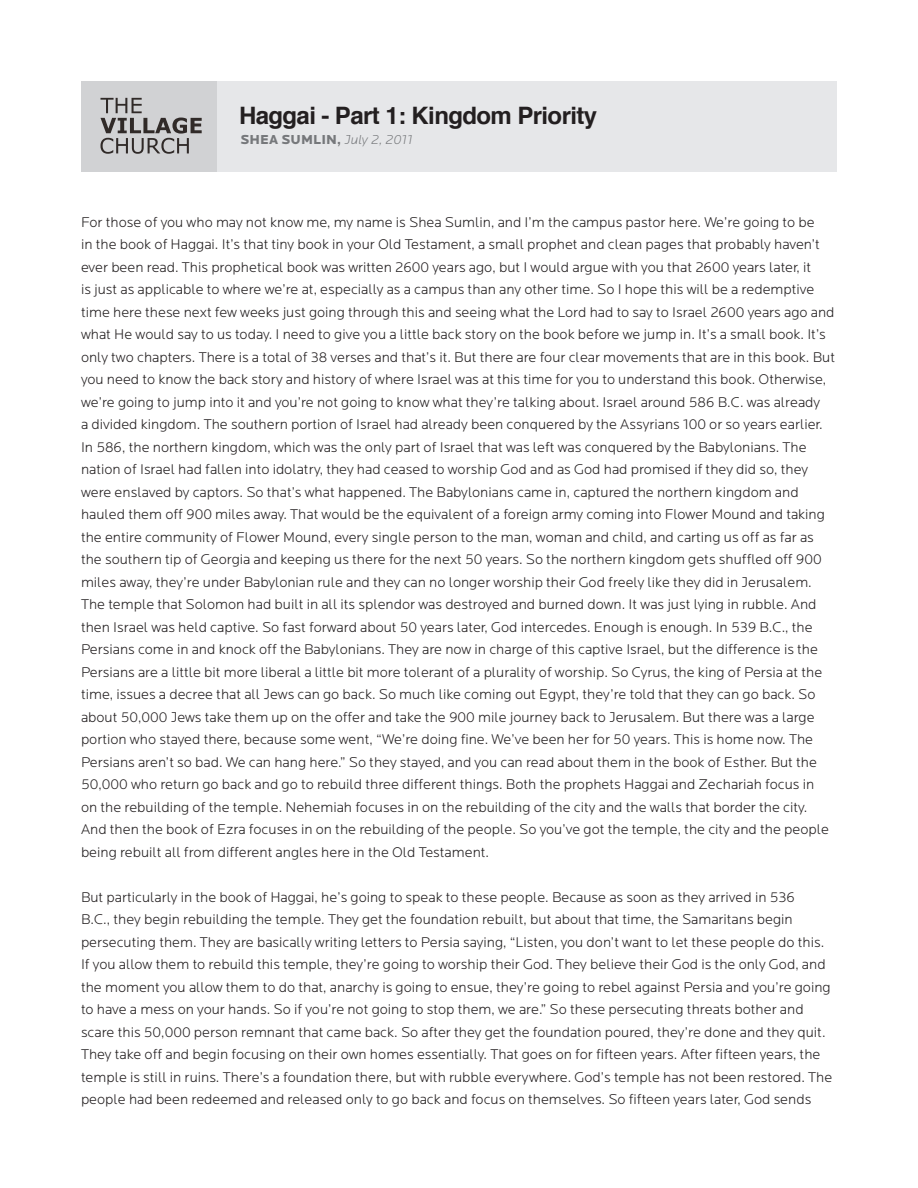
<style>
.page{position:relative;width:918px;height:1188px;background:#fff}
.page>*{position:absolute;margin:0;border:0;box-sizing:border-box;transform-origin:0 0}
.t1{font:700 24px "Helvetica";letter-spacing:-.025em;color:#231f20}
.t2{font:300 14.7px/22.5px "Locator";color:#231f20}
.t3{font:900 13.5px "Locator";letter-spacing:.01em;color:#76787b}
.s1{font-weight:700}
.s2{font-weight:300;font-style:italic}
</style>
<div class="page">
<div style="left:81px;top:81px;width:756px;height:90px;background:#e6e7e9"></div>
<div style="left:81px;top:81px;width:135px;height:90px;background:#d1d2d4"></div>
<svg style="left:100px;top:98px;width:102px;height:56px"></svg>
<p class="t1" style="left:239px;top:96px;width:360px">Haggai - Part 1: Kingdom Priority</p>
<p class="t3" style="left:240px;top:131px;width:173px">SHEA SUMLIN<span class="s1">,</span> <span class="s2">July 2, 2011</span></p>
<p class="t2" style="left:81px;top:211px;width:756px">For those of you who may not know me, my name is Shea Sumlin, and I’m the campus pastor here. We’re going to be<br>in the book of Haggai. It’s that tiny book in your Old Testament, a small prophet and clean pages that probably haven’t ever been read. This prophetical book was written 2600 years ago, but I would argue with you that 2600 years later, it<br>is just as applicable to where we’re at, especially as a campus than any other time. So I hope this will be a redemptive time here these next few weeks just going through this and seeing what the Lord had to say to Israel 2600 years ago and what He would say to us today. I need to give you a little back story on the book before we jump in. It’s a small book. It’s only two chapters. There is a total of 38 verses and that’s it. But there are four clear movements that are in this book. But you need to know the back story and history of where Israel was at this time for you to understand this book. Otherwise, we’re going to jump into it and you’re not going to know what they’re talking about. Israel around 586 B.C. was already<br>a divided kingdom. The southern portion of Israel had already been conquered by the Assyrians 100 or so years earlier.<br>In 586, the northern kingdom, which was the only part of Israel that was left was conquered by the Babylonians. The nation of Israel had fallen into idolatry, they had ceased to worship God and as God had promised if they did so, they were enslaved by captors. So that’s what happened. The Babylonians came in, captured the northern kingdom and hauled them off 900 miles away. That would be the equivalent of a foreign army coming into Flower Mound and taking the entire community of Flower Mound, every single person to the man, woman and child, and carting us off as far as the southern tip of Georgia and keeping us there for the next 50 years. So the northern kingdom gets shuffled off 900 miles away, they’re under Babylonian rule and they can no longer worship their God freely like they did in Jerusalem.<br>The temple that Solomon had built in all its splendor was destroyed and burned down. It was just lying in rubble. And then Israel was held captive. So fast forward about 50 years later, God intercedes. Enough is enough. In 539 B.C., the Persians come in and knock off the Babylonians. They are now in charge of this captive Israel, but the difference is the Persians are a little bit more liberal a little bit more tolerant of a plurality of worship. So Cyrus, the king of Persia at the time, issues a decree that all Jews can go back. So much like coming out Egypt, they’re told that they can go back. So about 50,000 Jews take them up on the offer and take the 900 mile journey back to Jerusalem. But there was a large portion who stayed there, because some went, “We’re doing fine. We’ve been her for 50 years. This is home now. The Persians aren’t so bad. We can hang here.” So they stayed, and you can read about them in the book of Esther. But the 50,000 who return go back and go to rebuild three different things. Both the prophets Haggai and Zechariah focus in<br>on the rebuilding of the temple. Nehemiah focuses in on the rebuilding of the city and the walls that border the city.<br>And then the book of Ezra focuses in on the rebuilding of the people. So you’ve got the temple, the city and the people being rebuilt all from different angles here in the Old Testament.</p>
<p class="t2" style="left:81px;top:886px;width:753px">But particularly in the book of Haggai, he’s going to speak to these people. Because as soon as they arrived in 536<br>B.C., they begin rebuilding the temple. They get the foundation rebuilt, but about that time, the Samaritans begin persecuting them. They are basically writing letters to Persia saying, “Listen, you don’t want to let these people do this.<br>If you allow them to rebuild this temple, they’re going to worship their God. They believe their God is the only God, and the moment you allow them to do that, anarchy is going to ensue, they’re going to rebel against Persia and you’re going to have a mess on your hands. So if you’re not going to stop them, we are.” So these persecuting threats bother and scare this 50,000 person remnant that came back. So after they get the foundation poured, they’re done and they quit.<br>They take off and begin focusing on their own homes essentially. That goes on for fifteen years. After fifteen years, the temple is still in ruins. There’s a foundation there, but with rubble everywhere. God’s temple has not been restored. The people had been redeemed and released only to go back and focus on themselves. So fifteen years later, God sends</p>
</div>
